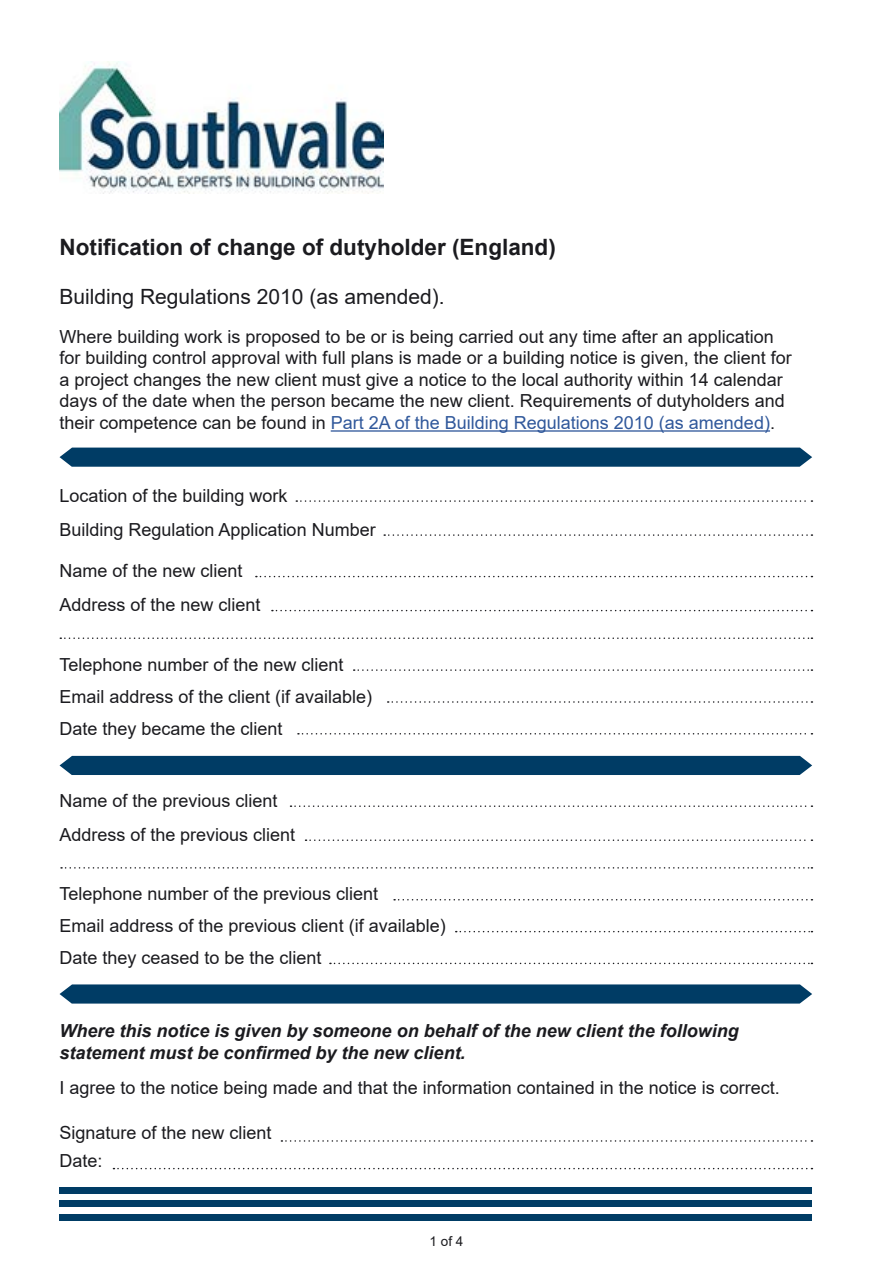
<style>
.page{position:relative;width:893px;height:1263px;background:#fff}
.page>*{position:absolute;margin:0;border:0;box-sizing:border-box;transform-origin:0 0}
.t1{font:700 22.5px "Arial";color:#1b1b1f}
.t2{font:21px "Arial";color:#1b1b1f}
.t3{font:18px/21.6px "Arial";color:#1b1b1f}
.t4{font:italic 700 18px/21.6px "Arial";color:#1b1b1f}
.t5{font:13.5px "Arial";color:#1b1b1f}
.s1{color:#30589b}
</style>
<div class="page">
<hr style="left:331px;top:430px;width:439px;height:2px;background:#30589b">
<div style="left:60px;top:448px;width:752px;height:19px;background:#003c65"></div>
<div style="left:60px;top:756px;width:752px;height:19px;background:#003c65"></div>
<div style="left:60px;top:984px;width:752px;height:19px;background:#003c65"></div>
<div style="left:60px;top:1187px;width:752px;height:6px;background:#003c65"></div>
<div style="left:60px;top:1201px;width:752px;height:6px;background:#003c65"></div>
<div style="left:60px;top:1214px;width:752px;height:7px;background:#003c65"></div>
<svg style="left:296px;top:500px;width:516px;height:2px"></svg>
<svg style="left:384px;top:534px;width:428px;height:2px"></svg>
<svg style="left:256px;top:576px;width:556px;height:1px"></svg>
<svg style="left:272px;top:610px;width:540px;height:1px"></svg>
<svg style="left:60px;top:637px;width:752px;height:2px"></svg>
<svg style="left:354px;top:669px;width:458px;height:2px"></svg>
<svg style="left:388px;top:701px;width:424px;height:2px"></svg>
<svg style="left:281px;top:1140px;width:531px;height:2px"></svg>
<svg style="left:113px;top:1168px;width:699px;height:1px"></svg>
<svg style="left:298px;top:733px;width:514px;height:1px"></svg>
<svg style="left:290px;top:805px;width:522px;height:2px"></svg>
<svg style="left:306px;top:839px;width:506px;height:2px"></svg>
<svg style="left:61px;top:867px;width:751px;height:2px"></svg>
<svg style="left:394px;top:899px;width:418px;height:1px"></svg>
<svg style="left:456px;top:931px;width:356px;height:1px"></svg>
<svg style="left:330px;top:963px;width:482px;height:1px"></svg>
<img style="left:60px;top:62px;width:323px;height:131px">
<p class="t1" style="left:60px;top:231px;width:498px">Notification of change of dutyholder (England)</p>
<p class="t2" style="left:60px;top:283px;width:387px">Building Regulations 2010 (as amended).</p>
<p class="t3" style="left:60px;top:325px;width:734px">Where building work is proposed to be or is being carried out any time after an application for building control approval with full plans is made or a building notice is given, the client for a project changes the new client must give a notice to the local authority within 14 calendar days of the date when the person became the new client. Requirements of dutyholders and their competence can be found in <span class="s1">Part 2A of the Building Regulations 2010 (as amended)</span>.</p>
<p class="t3" style="left:60px;top:478px;width:318px;line-height:34px">Location of the building work<br>Building Regulation Application Number</p>
<p class="t3" style="left:60px;top:554px;width:202px;line-height:34px">Name of the new client<br>Address of the new client</p>
<p class="t3" style="left:60px;top:648px;width:314px;line-height:31.8px">Telephone number of the new client<br>Email address of the client (if available)</p>
<p class="t3" style="left:60px;top:717px;width:224px">Date they became the client</p>
<p class="t3" style="left:60px;top:783px;width:237px;line-height:34px">Name of the previous client<br>Address of the previous client</p>
<p class="t3" style="left:60px;top:878px;width:388px;line-height:31.8px">Telephone number of the previous client<br>Email address of the previous client (if available)<br>Date they ceased to be the client</p>
<p class="t4" style="left:60px;top:1020px;width:681px">Where this notice is given by someone on behalf of the new client the following statement must be confirmed by the new client.</p>
<p class="t3" style="left:60px;top:1077px;width:722px">I agree to the notice being made and that the information contained in the notice is correct.</p>
<p class="t3" style="left:60px;top:1122px;width:213px">Signature of the new client</p>
<p class="t3" style="left:60px;top:1149px;width:45px">Date:</p>
<p class="t5" style="left:430px;top:1232px;width:35px">1 of 4</p>
</div>
